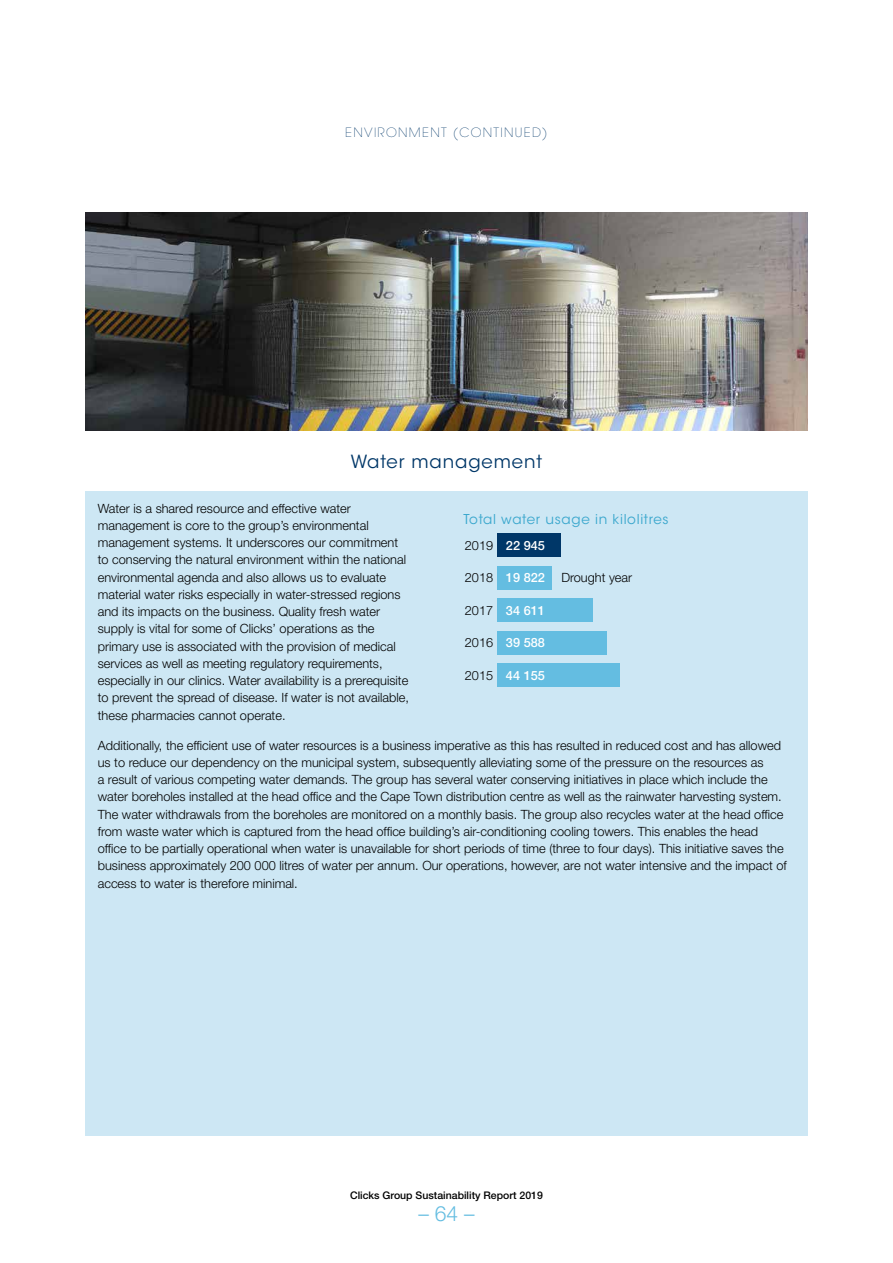
<style>
.page{position:relative;width:893px;height:1263px;background:#fff}
.page>*{position:absolute;margin:0;border:0;box-sizing:border-box;transform-origin:0 0}
.t1{font:300 21px "Helvetica Neue LT Std";color:#64bde1}
.t2{font:18px "ITC Avant Garde Std";letter-spacing:.05em;color:#003768}
.t3{font:13.5px "ITC Avant Garde Std";letter-spacing:.05em;color:#3aa7cd}
.t4{font:300 12.75px/17.2px "Helvetica Neue LT Std";color:#000}
.t5{font:500 12.75px "Helvetica Neue LT Std";color:#fff}
.t6{font:200 12.75px "ITC Avant Garde Std";letter-spacing:.1em;color:#003768}
.t7{font:500 10.5px "Helvetica Neue LT Std";color:#000}
.s1{font-weight:300;color:#000}
</style>
<div class="page">
<div style="left:85px;top:491px;width:723px;height:644px;background:#cde7f4"></div>
<div style="left:497px;top:631px;width:110px;height:23px;background:#64bde1"></div>
<div style="left:497px;top:599px;width:96px;height:23px;background:#64bde1"></div>
<div style="left:497px;top:534px;width:64px;height:23px;background:#003768"></div>
<div style="left:497px;top:566px;width:55px;height:23px;background:#64bde1"></div>
<div style="left:497px;top:664px;width:123px;height:23px;background:#64bde1"></div>
<img style="left:85px;top:213px;width:723px;height:218px">
<p class="t6" style="left:345px;top:125px;width:204px">ENVIRONMENT (CONTINUED)</p>
<h2 class="t2" style="left:351px;top:450px;width:193px">Water management</h2>
<p class="t4" style="left:98px;top:499px;width:313px">Water is a shared resource and effective water management is core to the group’s environmental management systems. It underscores our commitment to conserving the natural environment within the national environmental agenda and also allows us to evaluate material water risks especially in water-stressed regions and its impacts on the business. Quality fresh water supply is vital for some of Clicks’ operations as the primary use is associated with the provision of medical services as well as meeting regulatory requirements, especially in our clinics. Water availability is a prerequisite to prevent the spread of disease. If water is not available, these pharmacies cannot operate.</p>
<p class="t4" style="left:98px;top:736px;width:690px">Additionally, the efficient use of water resources is a business imperative as this has resulted in reduced cost and has allowed us to reduce our dependency on the municipal system, subsequently alleviating some of the pressure on the resources as<br>a result of various competing water demands. The group has several water conserving initiatives in place which include the water boreholes installed at the head office and the Cape Town distribution centre as well as the rainwater harvesting system.<br>The water withdrawals from the boreholes are monitored on a monthly basis. The group also recycles water at the head office from waste water which is captured from the head office building’s air-conditioning cooling towers. This enables the head office to be partially operational when water is unavailable for short periods of time (three to four days). This initiative saves the business approximately 200 000 litres of water per annum. Our operations, however, are not water intensive and the impact of access to water is therefore minimal.</p>
<p class="t3" style="left:463px;top:511px;width:207px">Total water usage in kilolitres</p>
<p class="t5" style="left:465px;top:538px;width:82px"><span class="s1">2019</span> 22 945</p>
<p class="t5" style="left:465px;top:570px;width:82px"><span class="s1">2018</span> 19 822</p>
<p class="t4" style="left:561px;top:569px;width:72px">Drought year</p>
<p class="t5" style="left:465px;top:603px;width:82px"><span class="s1">2017</span> 34 611</p>
<p class="t5" style="left:465px;top:635px;width:82px"><span class="s1">2016</span> 39 588</p>
<p class="t5" style="left:465px;top:668px;width:82px"><span class="s1">2015</span> 44 155</p>
<p class="t7" style="left:350px;top:1189px;width:194px">Clicks Group Sustainability Report 2019</p>
<h1 class="t1" style="left:418px;top:1200px;width:58px">– 64 –</h1>
</div>
